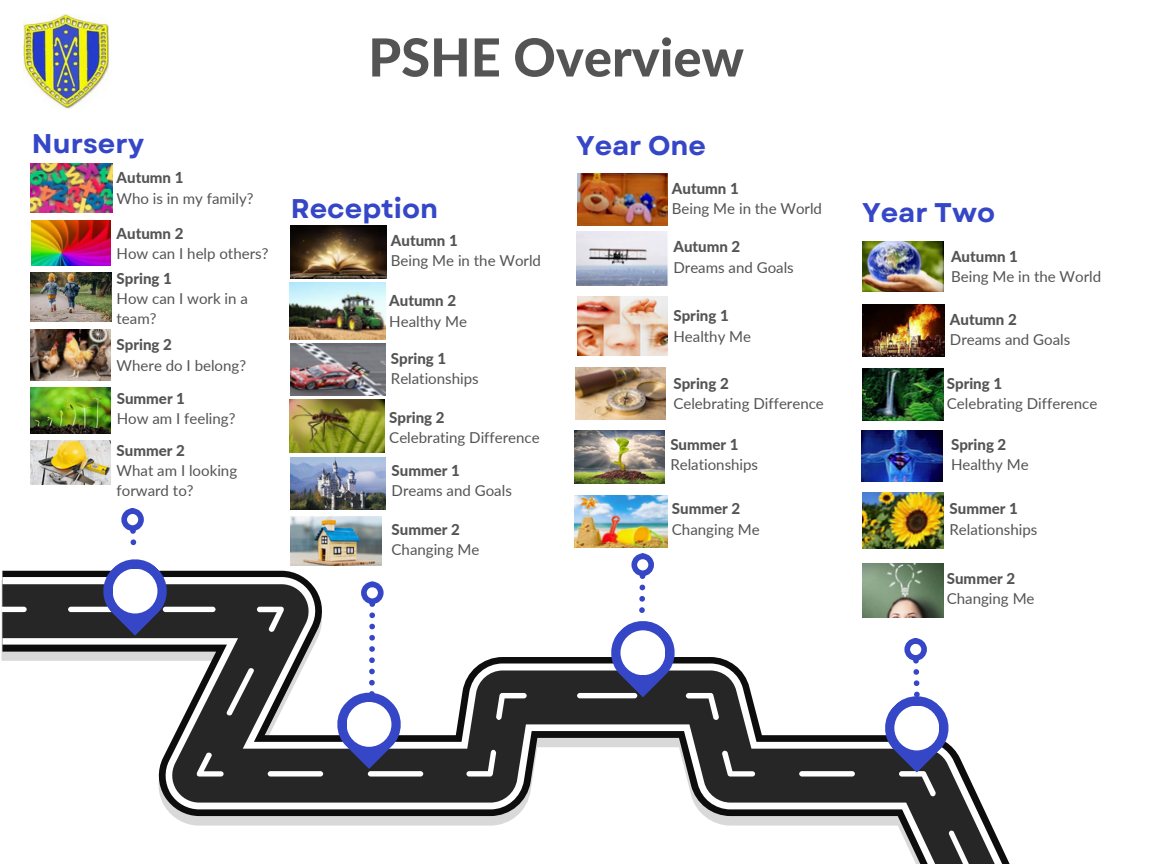
<style>
.page{position:relative;width:1152px;height:864px;background:#fff}
.page>*{position:absolute;margin:0;border:0;box-sizing:border-box;transform-origin:0 0}
.t1{font:800 52.5px "Lato";color:#545454}
.t2{font:700 27px "Garet";color:#3547c7}
.t3{font:15px "Lato";color:#545454}
.t4{font:800 15px "Lato";color:#545454}
</style>
<div class="page">
<svg style="left:130px;top:531px;width:6px;height:14px"></svg>
<div style="left:121px;top:508px;width:23px;height:23px;border:6px solid #3547c7;border-radius:50%"></div>
<div style="left:631px;top:553px;width:23px;height:23px;border:6px solid #3547c7;border-radius:50%"></div>
<svg style="left:2px;top:584px;width:1008px;height:280px"></svg>
<svg style="left:2px;top:607px;width:25px;height:5px"></svg>
<svg style="left:466px;top:750px;width:30px;height:27px"></svg>
<svg style="left:496px;top:693px;width:31px;height:27px"></svg>
<svg style="left:686px;top:693px;width:33px;height:27px"></svg>
<svg style="left:722px;top:750px;width:33px;height:27px"></svg>
<svg style="left:799px;top:771px;width:56px;height:6px"></svg>
<svg style="left:948px;top:830px;width:26px;height:34px"></svg>
<svg style="left:68px;top:556px;width:355px;height:221px"></svg>
<div style="left:347px;top:702px;width:44px;height:45px;background:#fff;border-radius:50%"></div>
<svg style="left:577px;top:573px;width:101px;height:125px"></svg>
<div style="left:620px;top:630px;width:45px;height:45px;background:#fff;border-radius:50%"></div>
<svg style="left:882px;top:658px;width:70px;height:138px"></svg>
<div style="left:894px;top:706px;width:45px;height:44px;background:#fff;border-radius:50%"></div>
<img style="left:23px;top:15px;width:86px;height:94px">
<img style="left:31px;top:163px;width:82px;height:50px">
<img style="left:32px;top:221px;width:79px;height:45px">
<img style="left:31px;top:330px;width:80px;height:50px">
<img style="left:290px;top:226px;width:96px;height:53px">
<img style="left:290px;top:283px;width:96px;height:57px">
<img style="left:290px;top:343px;width:96px;height:52px">
<img style="left:289px;top:400px;width:96px;height:53px">
<img style="left:577px;top:173px;width:90px;height:52px">
<img style="left:578px;top:297px;width:90px;height:58px">
<img style="left:576px;top:368px;width:90px;height:51px">
<img style="left:574px;top:431px;width:90px;height:53px">
<img style="left:574px;top:495px;width:94px;height:52px">
<img style="left:863px;top:241px;width:81px;height:51px">
<img style="left:862px;top:369px;width:81px;height:52px">
<img style="left:862px;top:431px;width:81px;height:50px">
<img style="left:862px;top:492px;width:81px;height:57px">
<img style="left:862px;top:564px;width:81px;height:54px">
<img style="left:31px;top:272px;width:81px;height:50px">
<img style="left:291px;top:458px;width:94px;height:52px">
<img style="left:576px;top:232px;width:92px;height:53px">
<img style="left:862px;top:305px;width:83px;height:51px">
<img style="left:31px;top:387px;width:80px;height:46px">
<img style="left:31px;top:440px;width:79px;height:44px">
<img style="left:291px;top:516px;width:91px;height:50px">
<p class="t2" style="left:32px;top:124px;width:114px">Nursery</p>
<p class="t4" style="left:117px;top:169px;width:68px">Autumn 1</p>
<p class="t3" style="left:117px;top:189px;width:138px">Who is in my family?</p>
<p class="t4" style="left:117px;top:224px;width:68px">Autumn 2</p>
<p class="t3" style="left:117px;top:244px;width:153px">How can I help others?</p>
<p class="t4" style="left:117px;top:269px;width:57px">Spring 1</p>
<p class="t3" style="left:117px;top:289px;width:133px">How can I work in a</p>
<p class="t3" style="left:117px;top:309px;width:41px">team?</p>
<p class="t4" style="left:117px;top:336px;width:57px">Spring 2</p>
<p class="t3" style="left:117px;top:356px;width:131px">Where do I belong?</p>
<p class="t4" style="left:117px;top:389px;width:70px">Summer 1</p>
<p class="t3" style="left:117px;top:410px;width:120px">How am I feeling?</p>
<p class="t4" style="left:117px;top:441px;width:70px">Summer 2</p>
<p class="t3" style="left:117px;top:461px;width:122px">What am I looking</p>
<p class="t3" style="left:117px;top:481px;width:78px">forward to?</p>
<p class="t1" style="left:368px;top:25px;width:377px">PSHE Overview</p>
<p class="t2" style="left:291px;top:190px;width:149px">Reception</p>
<p class="t4" style="left:391px;top:231px;width:68px">Autumn 1</p>
<p class="t3" style="left:391px;top:251px;width:152px">Being Me in the World</p>
<p class="t4" style="left:389px;top:292px;width:68px">Autumn 2</p>
<p class="t3" style="left:389px;top:312px;width:79px">Healthy Me</p>
<p class="t4" style="left:391px;top:349px;width:57px">Spring 1</p>
<p class="t3" style="left:391px;top:369px;width:89px">Relationships</p>
<p class="t4" style="left:389px;top:408px;width:57px">Spring 2</p>
<p class="t3" style="left:389px;top:428px;width:152px">Celebrating Difference</p>
<p class="t4" style="left:392px;top:461px;width:70px">Summer 1</p>
<p class="t3" style="left:392px;top:481px;width:122px">Dreams and Goals</p>
<p class="t4" style="left:392px;top:520px;width:70px">Summer 2</p>
<p class="t3" style="left:392px;top:540px;width:89px">Changing Me</p>
<p class="t2" style="left:576px;top:126px;width:132px">Year One</p>
<p class="t4" style="left:672px;top:179px;width:68px">Autumn 1</p>
<p class="t3" style="left:672px;top:199px;width:152px">Being Me in the World</p>
<p class="t4" style="left:673px;top:238px;width:68px">Autumn 2</p>
<p class="t3" style="left:673px;top:258px;width:122px">Dreams and Goals</p>
<p class="t4" style="left:673px;top:307px;width:57px">Spring 1</p>
<p class="t3" style="left:673px;top:327px;width:79px">Healthy Me</p>
<p class="t4" style="left:673px;top:374px;width:57px">Spring 2</p>
<p class="t3" style="left:673px;top:394px;width:152px">Celebrating Difference</p>
<p class="t4" style="left:670px;top:435px;width:70px">Summer 1</p>
<p class="t3" style="left:670px;top:455px;width:89px">Relationships</p>
<p class="t4" style="left:672px;top:500px;width:70px">Summer 2</p>
<p class="t3" style="left:672px;top:520px;width:89px">Changing Me</p>
<p class="t2" style="left:862px;top:193px;width:135px">Year Two</p>
<p class="t4" style="left:951px;top:247px;width:68px">Autumn 1</p>
<p class="t3" style="left:951px;top:268px;width:152px">Being Me in the World</p>
<p class="t4" style="left:950px;top:310px;width:68px">Autumn 2</p>
<p class="t3" style="left:950px;top:331px;width:122px">Dreams and Goals</p>
<p class="t4" style="left:947px;top:374px;width:57px">Spring 1</p>
<p class="t3" style="left:947px;top:394px;width:152px">Celebrating Difference</p>
<p class="t4" style="left:951px;top:435px;width:57px">Spring 2</p>
<p class="t3" style="left:951px;top:455px;width:79px">Healthy Me</p>
<p class="t4" style="left:950px;top:500px;width:70px">Summer 1</p>
<p class="t3" style="left:950px;top:520px;width:89px">Relationships</p>
<p class="t4" style="left:947px;top:569px;width:70px">Summer 2</p>
<p class="t3" style="left:947px;top:590px;width:89px">Changing Me</p>
</div>
